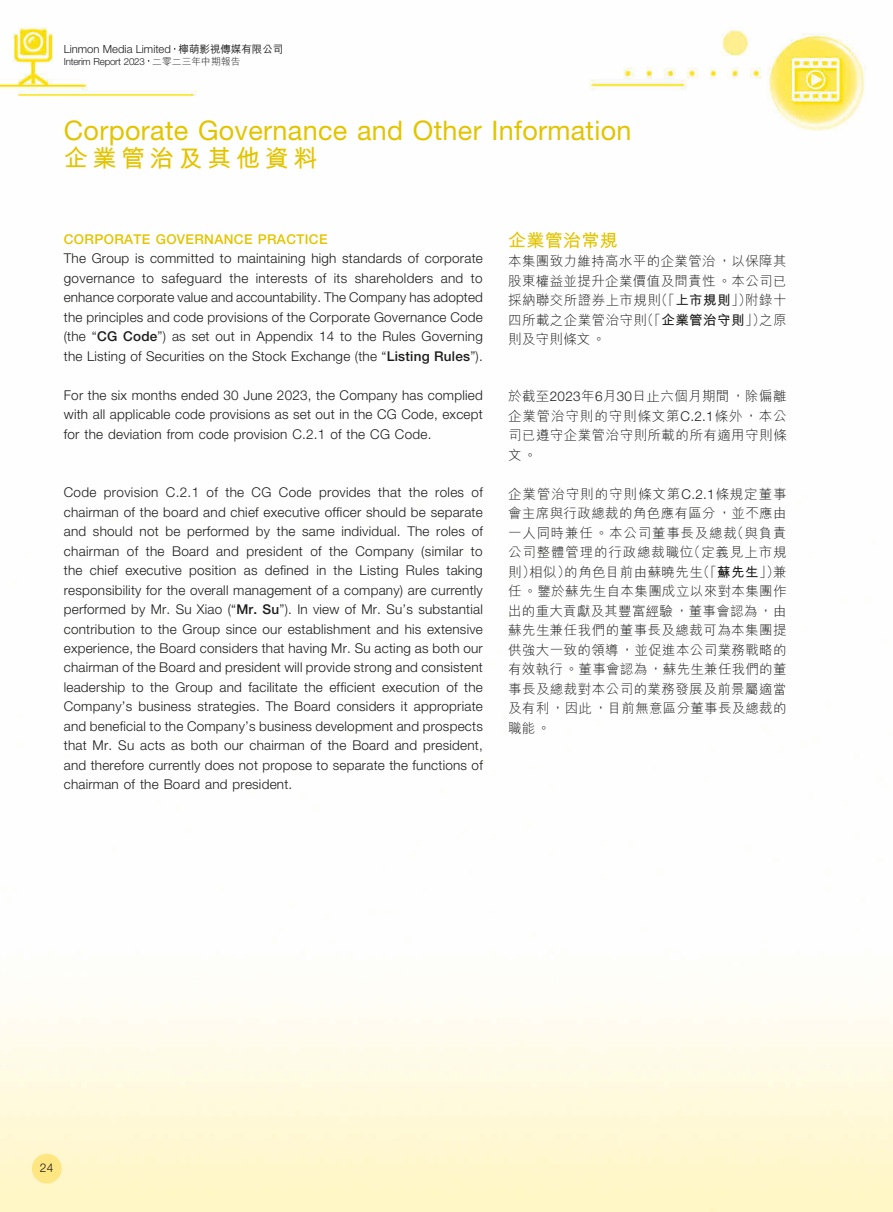
<style>
.page{position:relative;width:893px;height:1212px;background:#fff}
.page>*{position:absolute;margin:0;border:0;box-sizing:border-box;transform-origin:0 0}
.t1{font:27px "Helvetica Neue LT Std";letter-spacing:.01em;color:#e3c400}
.t2{font:700 24px "M Hei HK";letter-spacing:.195em;color:#e3c400}
.t3{font:700 18px "M Hei HK";letter-spacing:.015em;color:#e3c400}
.t4{font:300 13.5px/19.5px "Helvetica Neue LT Std";letter-spacing:.015em;color:#1c1c1b;text-align:justify}
.t5{font:300 13.5px/19.5px "M Hei HK";letter-spacing:.03em;color:#1c1c1b;text-align:justify}
.t6{font:500 13.5px "Helvetica Neue LT Std";letter-spacing:.025em;color:#e3c400}
.t7{font:300 12px "Helvetica Neue LT Std";color:#1c1c1b}
.t8{font:300 11.25px "Helvetica Neue LT Std";color:#1c1c1b}
.t9{font:300 9.75px "Helvetica Neue LT Std";letter-spacing:-.025em;color:#1c1c1b}
.s1{font-family:"M Hei HK";font-weight:500;font-size:10.5px}
.s2{font-family:"M Hei HK"}
.s3{font-weight:500}
.s4{font-weight:700}
.s5{font-family:"Helvetica Neue LT Std"}
</style>
<div class="page">
<img style="left:0;top:27px;width:893px;height:1185px">
<div style="left:32px;top:1154px;width:30px;height:29px;background:#fee682;border-radius:50%"></div>
<p class="t8" style="left:64px;top:42px;width:221px">Linmon Media Limited <span class="s1">檸萌影視傳媒有限公司</span></p>
<p class="t9" style="left:64px;top:55px;width:178px">Interim Report 2023 <span class="s2">二零二三年中期報告</span></p>
<h1 class="t1" style="left:64px;top:115px;width:569px">Corporate Governance and Other Information</h1>
<h2 class="t2" style="left:64px;top:141px;width:255px">企業管治及其他資料</h2>
<p class="t6" style="left:64px;top:231px;width:265px">CORPORATE GOVERNANCE PRACTICE</p>
<p class="t4" style="left:64px;top:248px;width:421px">The Group is committed to maintaining high standards of corporate governance to safeguard the interests of its shareholders and to enhance corporate value and accountability. The Company has adopted the principles and code provisions of the Corporate Governance Code (the “<span class="s3">CG Code</span>”) as set out in Appendix 14 to the Rules Governing the Listing of Securities on the Stock Exchange (the “<span class="s3">Listing Rules</span>”).</p>
<p class="t4" style="left:64px;top:385px;width:421px">For the six months ended 30 June 2023, the Company has complied with all applicable code provisions as set out in the CG Code, except for the deviation from code provision C.2.1 of the CG Code.</p>
<p class="t4" style="left:64px;top:482px;width:421px">Code provision C.2.1 of the CG Code provides that the roles of chairman of the board and chief executive officer should be separate and should not be performed by the same individual. The roles of chairman of the Board and president of the Company (similar to the chief executive position as defined in the Listing Rules taking responsibility for the overall management of a company) are currently performed by Mr. Su Xiao (“<span class="s3">Mr. Su</span>”). In view of Mr. Su’s substantial contribution to the Group since our establishment and his extensive experience, the Board considers that having Mr. Su acting as both our chairman of the Board and president will provide strong and consistent leadership to the Group and facilitate the efficient execution of the Company’s business strategies. The Board considers it appropriate and beneficial to the Company’s business development and prospects that Mr. Su acts as both our chairman of the Board and president, and therefore currently does not propose to separate the functions of chairman of the Board and president.</p>
<h3 class="t3" style="left:508px;top:227px;width:111px">企業管治常規</h3>
<p class="t5" style="left:508px;top:251px;width:280px">本集團致力維持高水平的企業管治，以保障其股東權益並提升企業價值及問責性。本公司已採納聯交所證券上市規則（「<span class="s4">上市規則</span>」）附錄十四所載之企業管治守則（「<span class="s4">企業管治守則</span>」）之原則及守則條文。</p>
<p class="t5" style="left:508px;top:386px;width:280px">於截至<span class="s5">2023</span>年<span class="s5">6</span>月<span class="s5">30</span>日止六個月期間，除偏離企業管治守則的守則條文第<span class="s5">C.2.1</span>條外，本公司已遵守企業管治守則所載的所有適用守則條文。</p>
<p class="t5" style="left:508px;top:483px;width:280px">企業管治守則的守則條文第<span class="s5">C.2.1</span>條規定董事會主席與行政總裁的角色應有區分，並不應由一人同時兼任。本公司董事長及總裁（與負責公司整體管理的行政總裁職位（定義見上市規則）相似）的角色目前由蘇曉先生（「<span class="s4">蘇先生</span>」）兼任。鑒於蘇先生自本集團成立以來對本集團作出的重大貢獻及其豐富經驗，董事會認為，由蘇先生兼任我們的董事長及總裁可為本集團提供強大一致的領導，並促進本公司業務戰略的有效執行。董事會認為，蘇先生兼任我們的董事長及總裁對本公司的業務發展及前景屬適當及有利，因此，目前無意區分董事長及總裁的職能。</p>
<p class="t7" style="left:40px;top:1160px;width:15px">24</p>
</div>
